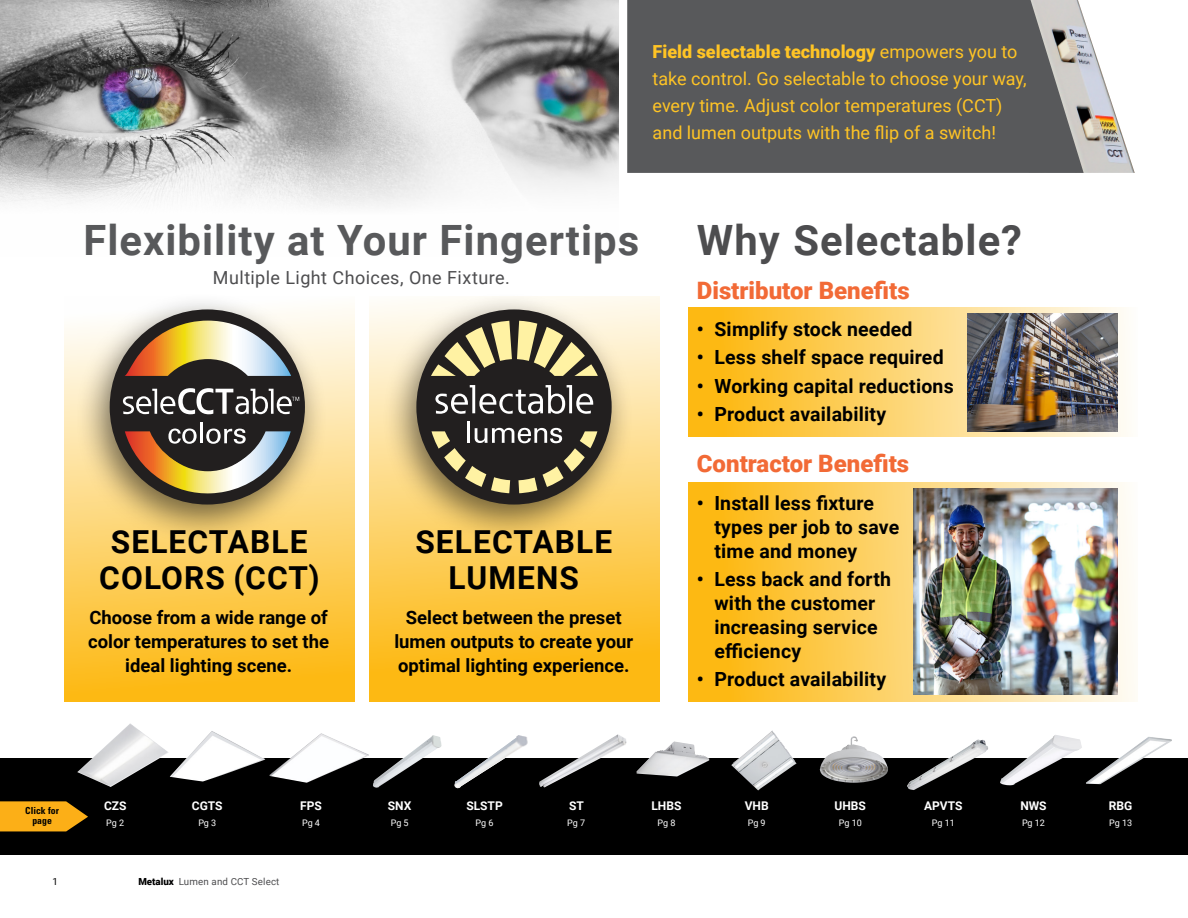
<style>
.page{position:relative;width:1188px;height:918px;background:#fff}
.page>*{position:absolute;margin:0;border:0;box-sizing:border-box;transform-origin:0 0}
.t1{font:700 41.85px "Roboto";letter-spacing:.025em;color:#58595b}
.t2{font:700 41.85px "Roboto";letter-spacing:.025em;color:#4d4d4f}
.t3{font:700 31.65px/35.7px "Roboto";letter-spacing:.035em;color:#000;text-align:center}
.t4{font:900 24px "Roboto";color:#f26a36}
.t5{font:700 19.5px/24px "Roboto";letter-spacing:.01em;color:#000}
.t6{font:700 18.45px/24px "Roboto";color:#000;text-align:center}
.t7{font:18px/27px "Roboto";color:#ffc425}
.t8{font:18px "Roboto";letter-spacing:.025em;color:#4d4d4f}
.t9{font:700 12px "Roboto";color:#fff}
.t10{font:9.75px "Roboto";letter-spacing:.015em;color:#4d4d4f}
.t11{font:700 condensed 9.75px/10.4px "Univers LT Std";color:#000;text-align:center}
.t12{font:9.75px "Roboto";color:#000}
.t13{font:9px "Roboto";letter-spacing:-.005em;color:#fff}
.s1{font-weight:900}
.s2{font-weight:900;color:#000}
</style>
<div class="page">
<div style="left:0;top:758px;width:1188px;height:97px;background:#000"></div>
<div style="left:688px;top:308px;width:449px;height:129px;background:linear-gradient(to right,#fdb404,#fefdf9)"></div>
<img style="left:455px;top:735px;width:73px;height:53px">
<img style="left:0;top:0;width:619px;height:207px">
<div style="left:64px;top:296px;width:290px;height:405px;background:linear-gradient(to bottom,#fefefe,#fdb60b)"></div>
<svg style="left:369px;top:296px;width:290px;height:405px;background:#fdc743"></svg>
<img style="left:1084px;top:19px;width:51px;height:154px">
<div style="left:382px;top:293px;width:252px;height:251px;background:#000;opacity:.55"></div>
<div style="left:416px;top:309px;width:196px;height:196px;background:#221f1f;border-radius:50%"></div>
<svg style="left:431px;top:316px;width:167px;height:181px"></svg>
<div style="left:76px;top:293px;width:251px;height:251px;background:#000;opacity:.55"></div>
<div style="left:110px;top:309px;width:195px;height:196px;background:#221f1f;border-radius:50%"></div>
<svg style="left:124px;top:321px;width:167px;height:55px"></svg>
<div style="left:152px;top:359px;width:112px;height:112px;background:#221f1f;border-radius:50%"></div>
<hr style="left:200px;top:423px;width:3px;height:20px;background:#fff">
<svg style="left:125px;top:429px;width:166px;height:65px"></svg>
<svg style="left:123px;top:388px;width:176px;height:26px"></svg>
<img style="left:170px;top:731px;width:95px;height:51px">
<img style="left:373px;top:735px;width:69px;height:53px">
<img style="left:269px;top:733px;width:100px;height:50px">
<img style="left:539px;top:734px;width:88px;height:53px">
<img style="left:820px;top:736px;width:68px;height:47px">
<img style="left:731px;top:731px;width:65px;height:59px">
<img style="left:1086px;top:737px;width:86px;height:47px">
<img style="left:1000px;top:735px;width:82px;height:50px">
<svg style="left:0;top:801px;width:88px;height:30px;background:#da9713"></svg>
<div style="left:627px;top:0;width:457px;height:173px;background:#58595b"></div>
<img style="left:968px;top:314px;width:150px;height:117px">
<svg style="left:688px;top:482px;width:447px;height:219px;background:#fcca50"></svg>
<img style="left:914px;top:488px;width:204px;height:206px">
<img style="left:77px;top:723px;width:92px;height:64px">
<img style="left:907px;top:739px;width:81px;height:51px">
<img style="left:637px;top:741px;width:72px;height:36px">
<p class="t7" style="left:653px;top:38px;width:376px"><span class="s1">Field selectable technology</span> empowers you to take control. Go selectable to choose your way, every time. Adjust color temperatures (CCT) and lumen outputs with the flip of a switch!</p>
<h1 class="t1" style="left:84px;top:211px;width:557px">Flexibility at Your Fingertips</h1>
<p class="t8" style="left:213px;top:265px;width:298px">Multiple Light Choices, One Fixture.</p>
<h2 class="t3" style="left:99px;top:523px;width:222px">SELECTABLE<br>COLORS (CCT)</h2>
<p class="t6" style="left:88px;top:604px;width:242px">Choose from a wide range of color temperatures to set the ideal lighting scene.</p>
<h2 class="t3" style="left:415px;top:523px;width:198px">SELECTABLE<br>LUMENS</h2>
<p class="t6" style="left:394px;top:604px;width:240px">Select between the preset lumen outputs to create your optimal lighting experience.</p>
<h1 class="t2" style="left:697px;top:211px;width:327px">Why Selectable?</h1>
<p class="t4" style="left:697px;top:273px;width:214px">Distributor Benefits</p>
<p class="t5" style="left:697px;top:317px;width:217px">• Simplify stock needed</p>
<p class="t5" style="left:697px;top:345px;width:248px">• Less shelf space required</p>
<p class="t5" style="left:697px;top:373px;width:258px">• Working capital reductions</p>
<p class="t5" style="left:697px;top:401px;width:191px">• Product availability</p>
<p class="t4" style="left:697px;top:447px;width:214px">Contractor Benefits</p>
<p class="t5" style="left:714px;top:490px;width:186px;text-indent:-18px">• Install less fixture types per job to save time and money</p>
<p class="t5" style="left:714px;top:566px;width:178px;text-indent:-18px">• Less back and forth with the customer increasing service efficiency</p>
<p class="t5" style="left:697px;top:667px;width:191px">• Product availability</p>
<p class="t11" style="left:25px;top:805px;width:35px">Click for page</p>
<p class="t9" style="left:104px;top:798px;width:24px">CZS</p>
<p class="t13" style="left:106px;top:817px;width:19px">Pg 2</p>
<p class="t9" style="left:192px;top:798px;width:32px">CGTS</p>
<p class="t13" style="left:198px;top:817px;width:19px">Pg 3</p>
<p class="t9" style="left:300px;top:798px;width:23px">FPS</p>
<p class="t13" style="left:302px;top:817px;width:19px">Pg 4</p>
<p class="t9" style="left:388px;top:798px;width:25px">SNX</p>
<p class="t13" style="left:391px;top:817px;width:19px">Pg 5</p>
<p class="t9" style="left:466px;top:798px;width:38px">SLSTP</p>
<p class="t13" style="left:476px;top:817px;width:19px">Pg 6</p>
<p class="t9" style="left:569px;top:798px;width:16px">ST</p>
<p class="t13" style="left:567px;top:817px;width:19px">Pg 7</p>
<p class="t9" style="left:651px;top:798px;width:32px">LHBS</p>
<p class="t13" style="left:657px;top:817px;width:19px">Pg 8</p>
<p class="t9" style="left:745px;top:798px;width:25px">VHB</p>
<p class="t13" style="left:748px;top:817px;width:19px">Pg 9</p>
<p class="t9" style="left:835px;top:798px;width:33px">UHBS</p>
<p class="t13" style="left:839px;top:817px;width:25px">Pg 10</p>
<p class="t9" style="left:924px;top:798px;width:40px">APVTS</p>
<p class="t13" style="left:932px;top:817px;width:25px">Pg 11</p>
<p class="t9" style="left:1020px;top:798px;width:28px">NWS</p>
<p class="t13" style="left:1022px;top:817px;width:25px">Pg 12</p>
<p class="t12" style="left:52px;top:875px;width:7px">1</p>
<p class="t10" style="left:138px;top:875px;width:143px"><span class="s2">Metalux</span> Lumen and CCT Select</p>
<p class="t9" style="left:1109px;top:798px;width:25px">RBG</p>
<p class="t13" style="left:1109px;top:817px;width:25px">Pg 13</p>
</div>
